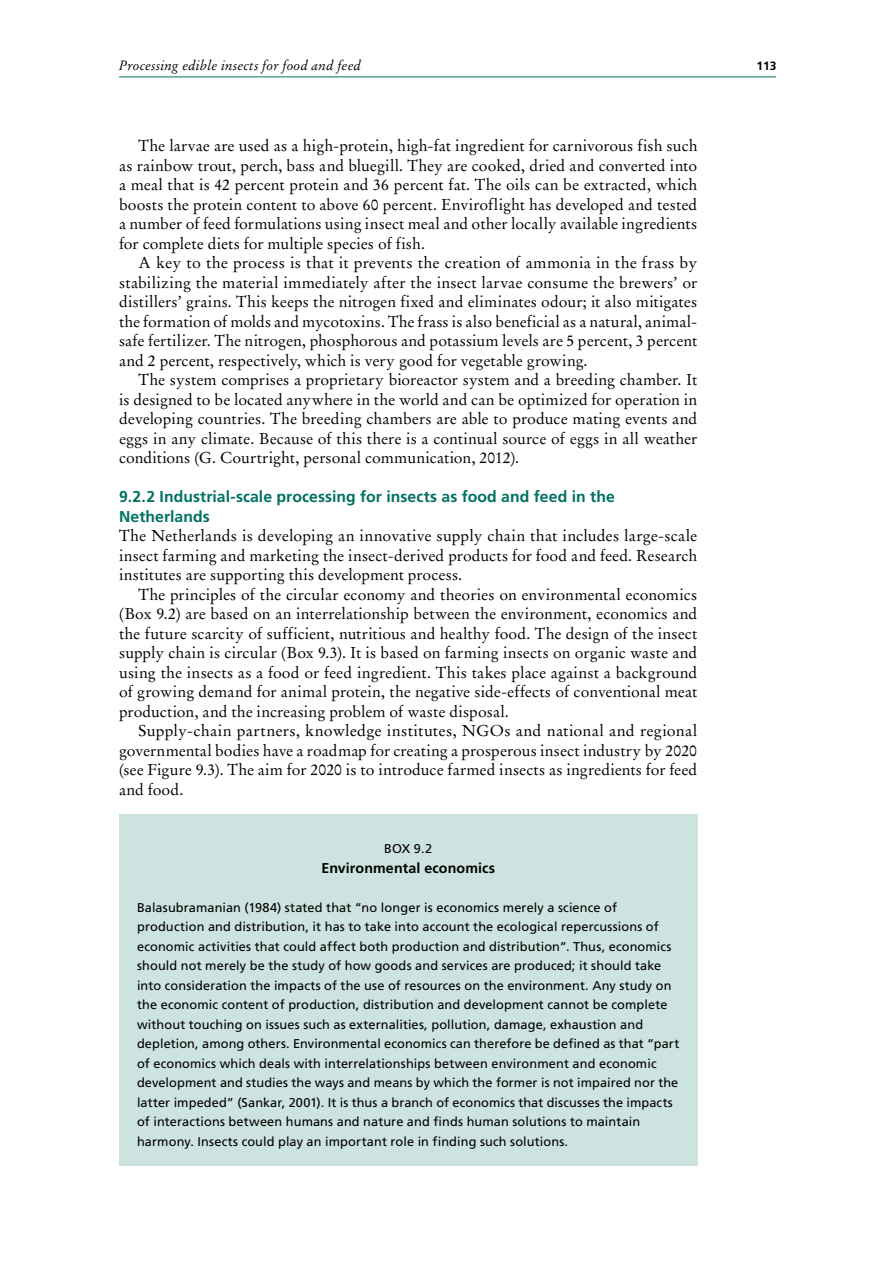
<style>
.page{position:relative;width:893px;height:1263px;background:#fff}
.page>*{position:absolute;margin:0;border:0;box-sizing:border-box;transform-origin:0 0}
.t1{font:15.75px/19.5px "Stempel Garamond LT Std";letter-spacing:.005em;color:#000;text-align:justify}
.t2{font:700 15.75px/19.5px "Frutiger LT Std";letter-spacing:.005em;color:#007161}
.t3{font:700 14.25px "Frutiger LT Std";letter-spacing:.01em;color:#000}
.t4{font:italic 13.5px "Stempel Garamond LT Std";letter-spacing:.01em;color:#000}
.t5{font:12.75px/19.5px "Frutiger LT Std";letter-spacing:.01em;color:#000}
.t6{font:700 12px "Frutiger LT Std";color:#000}
</style>
<div class="page">
<hr style="left:119px;top:77px;width:657px;height:1px;background:#007161">
<div style="left:119px;top:814px;width:578px;height:352px;background:#cce3df"></div>
<p class="t4" style="left:119px;top:57px;width:244px">Processing edible insects for food and feed</p>
<p class="t6" style="left:757px;top:59px;width:22px">113</p>
<p class="t1" style="left:119px;top:136px;width:580px;text-indent:19px">The larvae are used as a high-protein, high-fat ingredient for carnivorous fish such as rainbow trout, perch, bass and bluegill. They are cooked, dried and converted into a meal that is 42 percent protein and 36 percent fat. The oils can be extracted, which boosts the protein content to above 60 percent. Enviroflight has developed and tested a number of feed formulations using insect meal and other locally available ingredients for complete diets for multiple species of fish.</p>
<p class="t1" style="left:119px;top:253px;width:580px;text-indent:19px">A key to the process is that it prevents the creation of ammonia in the frass by stabilizing the material immediately after the insect larvae consume the brewers’ or distillers’ grains. This keeps the nitrogen fixed and eliminates odour; it also mitigates the formation of molds and mycotoxins. The frass is also beneficial as a natural, animal&shy;safe fertilizer. The nitrogen, phosphorous and potassium levels are 5 percent, 3 percent and 2 percent, respectively, which is very good for vegetable growing.</p>
<p class="t1" style="left:119px;top:370px;width:580px;text-indent:19px">The system comprises a proprietary bioreactor system and a breeding chamber. It is designed to be located anywhere in the world and can be optimized for operation in developing countries. The breeding chambers are able to produce mating events and eggs in any climate. Because of this there is a continual source of eggs in all weather conditions (G. Courtright, personal communication, 2012).</p>
<p class="t2" style="left:119px;top:487px;width:497px">9.2.2 Industrial-scale processing for insects as food and feed in the<br>Netherlands</p>
<p class="t1" style="left:119px;top:526px;width:580px">The Netherlands is developing an innovative supply chain that includes large-scale insect farming and marketing the insect-derived products for food and feed. Research institutes are supporting this development process.</p>
<p class="t1" style="left:119px;top:585px;width:580px;text-indent:19px">The principles of the circular economy and theories on environmental economics (Box 9.2) are based on an interrelationship between the environment, economics and the future scarcity of sufficient, nutritious and healthy food. The design of the insect supply chain is circular (Box 9.3). It is based on farming insects on organic waste and using the insects as a food or feed ingredient. This takes place against a background of growing demand for animal protein, the negative side-effects of conventional meat production, and the increasing problem of waste disposal.</p>
<p class="t1" style="left:119px;top:721px;width:580px;text-indent:19px">Supply-chain partners, knowledge institutes, NGOs and national and regional governmental bodies have a roadmap for creating a prosperous insect industry by 2020 (see Figure 9.3). The aim for 2020 is to introduce farmed insects as ingredients for feed and food.</p>
<p class="t5" style="left:384px;top:839px;width:49px">Box 9.2</p>
<p class="t3" style="left:321px;top:859px;width:175px">Environmental economics</p>
<p class="t5" style="left:137px;top:898px;width:544px">Balasubramanian (1984) stated that “no longer is economics merely a science of production and distribution, it has to take into account the ecological repercussions of economic activities that could affect both production and distribution”. Thus, economics should not merely be the study of how goods and services are produced; it should take into consideration the impacts of the use of resources on the environment. Any study on the economic content of production, distribution and development cannot be complete without touching on issues such as externalities, pollution, damage, exhaustion and depletion, among others. Environmental economics can therefore be defined as that “part of economics which deals with interrelationships between environment and economic development and studies the ways and means by which the former is not impaired nor the latter impeded” (Sankar, 2001). It is thus a branch of economics that discusses the impacts of interactions between humans and nature and finds human solutions to maintain harmony. Insects could play an important role in finding such solutions.</p>
</div>
